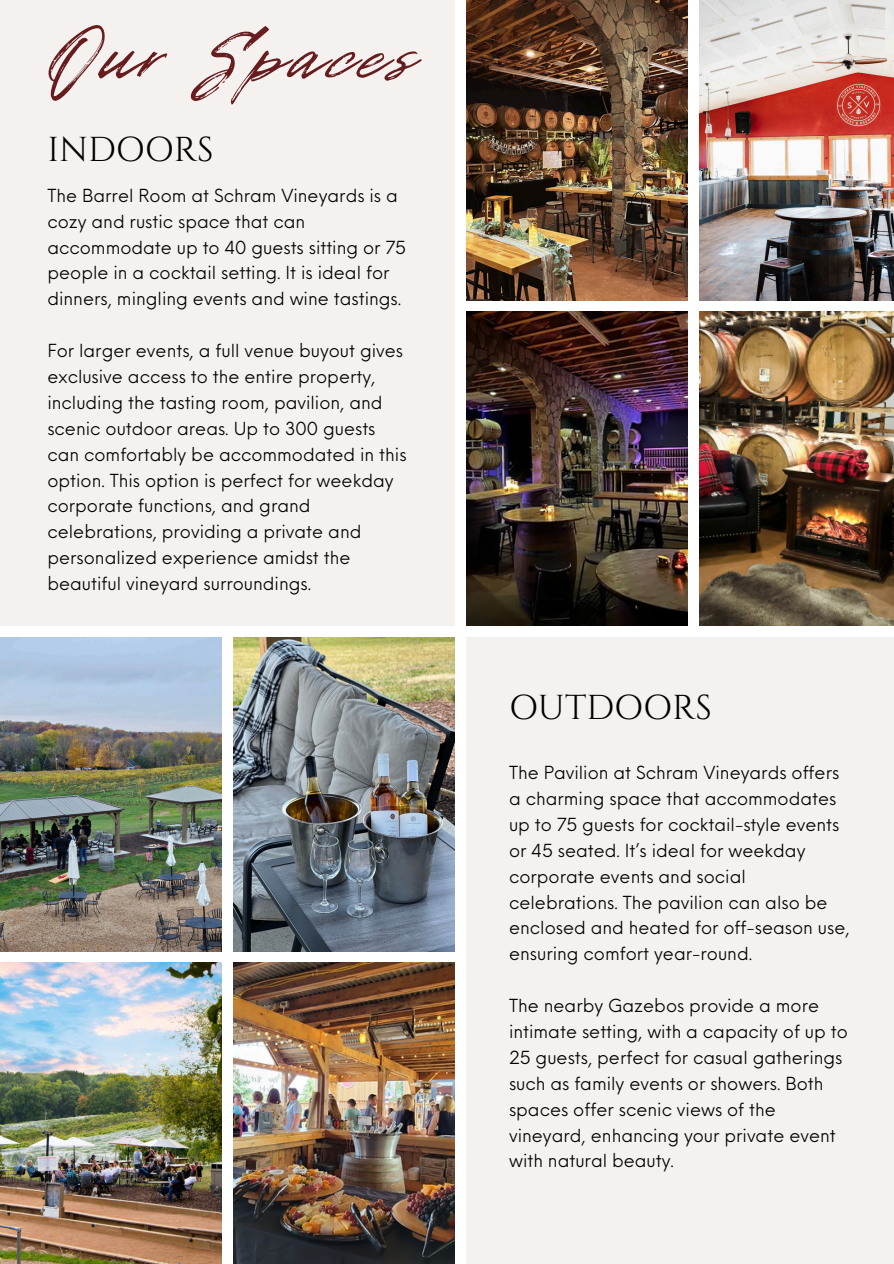
<style>
.page{position:relative;width:894px;height:1264px;background:#fff}
.page>*{position:absolute;margin:0;border:0;box-sizing:border-box;transform-origin:0 0}
.t1{font:112.8px "Disruptors Script";letter-spacing:.04em;color:#671c1e}
.t2{font:34.5px "Cinzel";color:#000}
.t3{font:17.55px/25.8px "Neue Einstellung";color:#000}
</style>
<div class="page">
<div style="left:0;top:0;width:454px;height:626px;background:#f5f1ef"></div>
<div style="left:466px;top:637px;width:427px;height:626px;background:#f5f1ef"></div>
<img style="left:233px;top:637px;width:221px;height:314px">
<img style="left:233px;top:962px;width:221px;height:301px">
<img style="left:466px;top:312px;width:221px;height:314px">
<img style="left:699px;top:312px;width:194px;height:314px">
<img style="left:699px;top:0;width:194px;height:300px">
<img style="left:466px;top:0;width:221px;height:300px">
<img style="left:0;top:637px;width:222px;height:314px">
<img style="left:0;top:962px;width:222px;height:301px">
<p class="t1" style="left:47px;top:-18px;width:364px">Our Spaces</p>
<h2 class="t2" style="left:47px;top:127px;width:168px">INDOORS</h2>
<p class="t3" style="left:47px;top:181px;width:360px">The Barrel Room at Schram Vineyards is a cozy and rustic space that can accommodate up to 40 guests sitting or 75 people in a cocktail setting. It is ideal for dinners, mingling events and wine tastings.</p>
<h1 class="t3" style="left:47px;top:336px;width:360px">For larger events, a full venue buyout gives exclusive access to the entire property, including the tasting room, pavilion, and scenic outdoor areas. Up to 300 guests can comfortably be accommodated in this option. This option is perfect for weekday corporate functions, and grand celebrations, providing a private and personalized experience amidst the beautiful vineyard surroundings.</h1>
<h2 class="t2" style="left:509px;top:685px;width:204px">OUTDOORS</h2>
<p class="t3" style="left:509px;top:758px;width:342px">The Pavilion at Schram Vineyards offers a charming space that accommodates up to 75 guests for cocktail-style events or 45 seated. It’s ideal for weekday corporate events and social celebrations. The pavilion can also be enclosed and heated for off-season use, ensuring comfort year-round.</p>
<p class="t3" style="left:509px;top:991px;width:340px">The nearby Gazebos provide a more intimate setting, with a capacity of up to 25 guests, perfect for casual gatherings such as family events or showers. Both spaces offer scenic views of the vineyard, enhancing your private event with natural beauty.</p>
</div>
